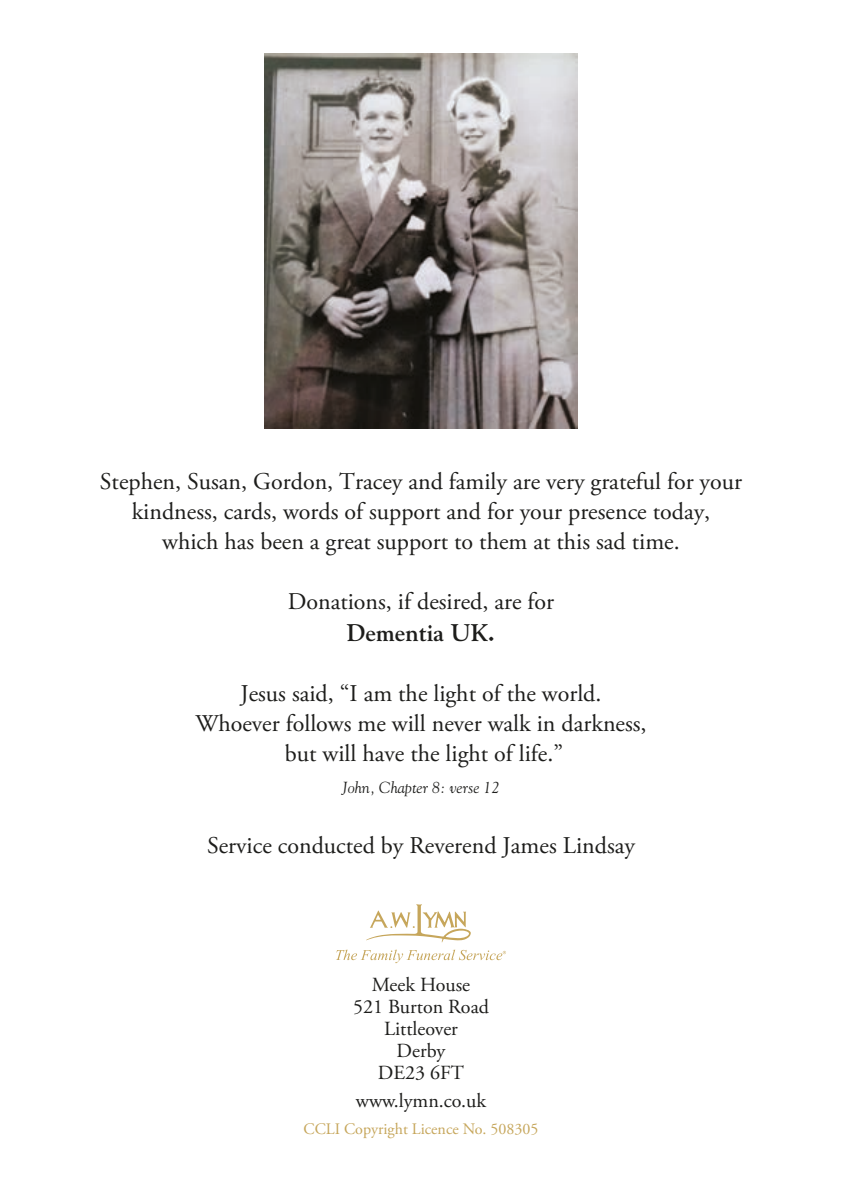
<style>
.page{position:relative;width:842px;height:1191px;background:#fff}
.page>*{position:absolute;margin:0;border:0;box-sizing:border-box;transform-origin:0 0}
.t1{font:24px/30px "Adobe Garamond Pro";color:#1d1d1b;text-align:center}
.t2{font:700 24px "Goudy";color:#1d1d1b}
.t3{font:20px/22px "Adobe Garamond Pro";color:#1d1d1b;text-align:center}
.t4{font:16px "Adobe Garamond Pro";color:#c6a65b}
.t5{font:italic 16px "Goudy";color:#1d1d1b}
</style>
<div class="page">
<img style="left:264px;top:54px;width:314px;height:375px">
<svg style="left:336px;top:904px;width:170px;height:59px"></svg>
<p class="t1" style="left:100px;top:467px;width:644px">Stephen, Susan, Gordon, Tracey and family are very grateful for your kindness, cards, words of support and for your presence today,<br>which has been a great support to them at this sad time.</p>
<p class="t1" style="left:288px;top:587px;width:268px">Donations, if desired, are for</p>
<p class="t2" style="left:347px;top:618px;width:149px">Dementia UK.</p>
<p class="t1" style="left:195px;top:679px;width:453px">Jesus said, “I am the light of the world.<br>Whoever follows me will never walk in darkness, but will have the light of life.”</p>
<p class="t5" style="left:342px;top:777px;width:159px">John, Chapter 8: verse 12</p>
<p class="t1" style="left:207px;top:831px;width:429px">Service conducted by Reverend James Lindsay</p>
<p class="t3" style="left:353px;top:974px;width:137px">Meek House<br>521 Burton Road<br>Littleover<br>Derby<br>DE23 6FT</p>
<p class="t3" style="left:356px;top:1090px;width:132px">www.lymn.co.uk</p>
<p class="t4" style="left:304px;top:1119px;width:236px">CCLI Copyright Licence No. 508305</p>
</div>
